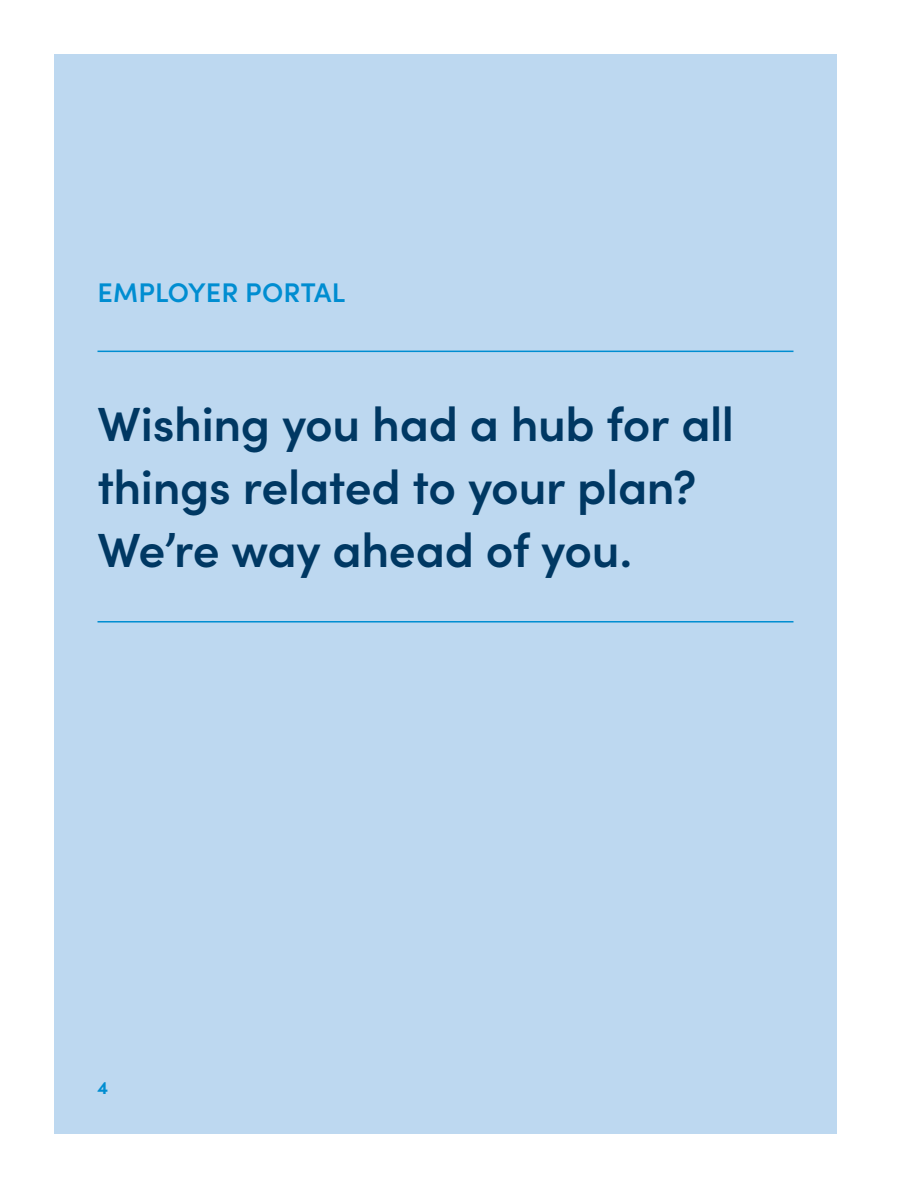
<style>
.page{position:relative;width:918px;height:1188px;background:#fff}
.page>*{position:absolute;margin:0;border:0;box-sizing:border-box;transform-origin:0 0}
.t1{font:600 48px/63px "Sofia Pro";letter-spacing:-.01em;color:#003863}
.t2{font:600 27px "Sofia Pro";letter-spacing:.005em;color:#008dd1}
.Mini_Blue_Header{font:700 18px "Sofia Pro";color:#008dd1}
</style>
<div class="page">
<div style="left:54px;top:54px;width:783px;height:1080px;background:#bdd8f0"></div>
<hr style="left:98px;top:351px;width:696px;height:1px;background:#008dd1">
<hr style="left:98px;top:621px;width:696px;height:2px;background:#008dd1">
<p class="t2" style="left:98px;top:272px;width:249px">EMPLOYER PORTAL</p>
<p class="t1" style="left:98px;top:389px;width:638px">Wishing you had a hub for all things related to your plan?<br>We’re way ahead of you.</p>
<p class="Mini_Blue_Header" style="left:98px;top:1073px;width:12px">4</p>
</div>
